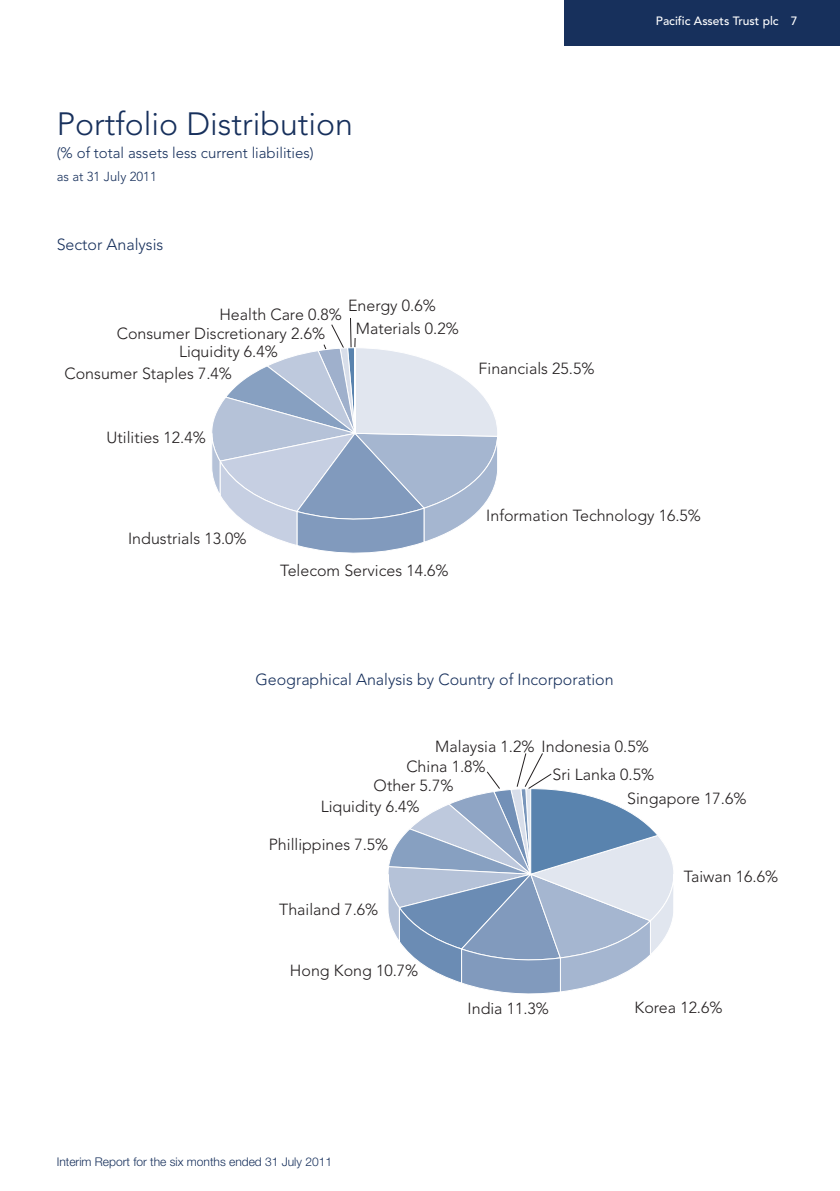
<style>
.page{position:relative;width:840px;height:1191px;background:#fff}
.page>*{position:absolute;margin:0;border:0;box-sizing:border-box;transform-origin:0 0}
.t1{font:300 32px "Avenir";color:#17305c}
.t2{font:300 16px "Avenir";color:#231f20}
.t3{font:300 16px "Avenir";color:#17305c}
.t4{font:300 15px "Avenir";color:#17305c}
.t5{font:300 13px "Avenir";color:#17305c}
.t6{font:300 12px "Helvetica Neue LT";color:#17305c}
.t7{font:500 12px "Avenir";color:#fff}
</style>
<div class="page">
<div style="left:564px;top:0;width:275px;height:45px;background:#17305c"></div>
<svg style="left:212px;top:318px;width:285px;height:235px"></svg>
<svg style="left:388px;top:753px;width:285px;height:241px"></svg>
<p class="t7" style="left:655px;top:14px;width:143px">Pacific Assets Trust plc 7</p>
<h1 class="t1" style="left:57px;top:111px;width:297px">Portfolio Distribution</h1>
<p class="t4" style="left:57px;top:146px;width:258px">(% of total assets less current liabilities)</p>
<p class="t5" style="left:57px;top:171px;width:101px">as at 31 July 2011</p>
<p class="t3" style="left:57px;top:238px;width:108px">Sector Analysis</p>
<p class="t2" style="left:219px;top:308px;width:124px">Health Care 0.8%</p>
<p class="t2" style="left:117px;top:327px;width:210px">Consumer Discretionary 2.6%</p>
<p class="t2" style="left:179px;top:344px;width:100px">Liquidity 6.4%</p>
<p class="t2" style="left:64px;top:367px;width:169px">Consumer Staples 7.4%</p>
<p class="t2" style="left:348px;top:299px;width:89px">Energy 0.6%</p>
<p class="t2" style="left:355px;top:322px;width:104px">Materials 0.2%</p>
<p class="t2" style="left:107px;top:430px;width:100px">Utilities 12.4%</p>
<p class="t2" style="left:478px;top:361px;width:117px">Financials 25.5%</p>
<p class="t2" style="left:128px;top:531px;width:120px">Industrials 13.0%</p>
<p class="t2" style="left:280px;top:564px;width:170px">Telecom Services 14.6%</p>
<p class="t2" style="left:486px;top:509px;width:216px">Information Technology 16.5%</p>
<p class="t3" style="left:255px;top:673px;width:359px">Geographical Analysis by Country of Incorporation</p>
<p class="t2" style="left:435px;top:739px;width:215px">Malaysia 1.2% Indonesia 0.5%</p>
<p class="t2" style="left:406px;top:759px;width:81px">China 1.8%</p>
<p class="t2" style="left:373px;top:779px;width:81px">Other 5.7%</p>
<p class="t2" style="left:320px;top:800px;width:100px">Liquidity 6.4%</p>
<p class="t2" style="left:268px;top:837px;width:121px">Phillippines 7.5%</p>
<p class="t2" style="left:279px;top:902px;width:101px">Thailand 7.6%</p>
<p class="t2" style="left:290px;top:964px;width:130px">Hong Kong 10.7%</p>
<p class="t2" style="left:552px;top:767px;width:103px">Sri Lanka 0.5%</p>
<p class="t2" style="left:626px;top:792px;width:121px">Singapore 17.6%</p>
<p class="t2" style="left:683px;top:869px;width:96px">Taiwan 16.6%</p>
<p class="t6" style="left:57px;top:1157px;width:277px">Interim Report for the six months ended 31 July 2011</p>
<p class="t2" style="left:467px;top:1002px;width:83px">India 11.3%</p>
<p class="t2" style="left:634px;top:1000px;width:89px">Korea 12.6%</p>
</div>
